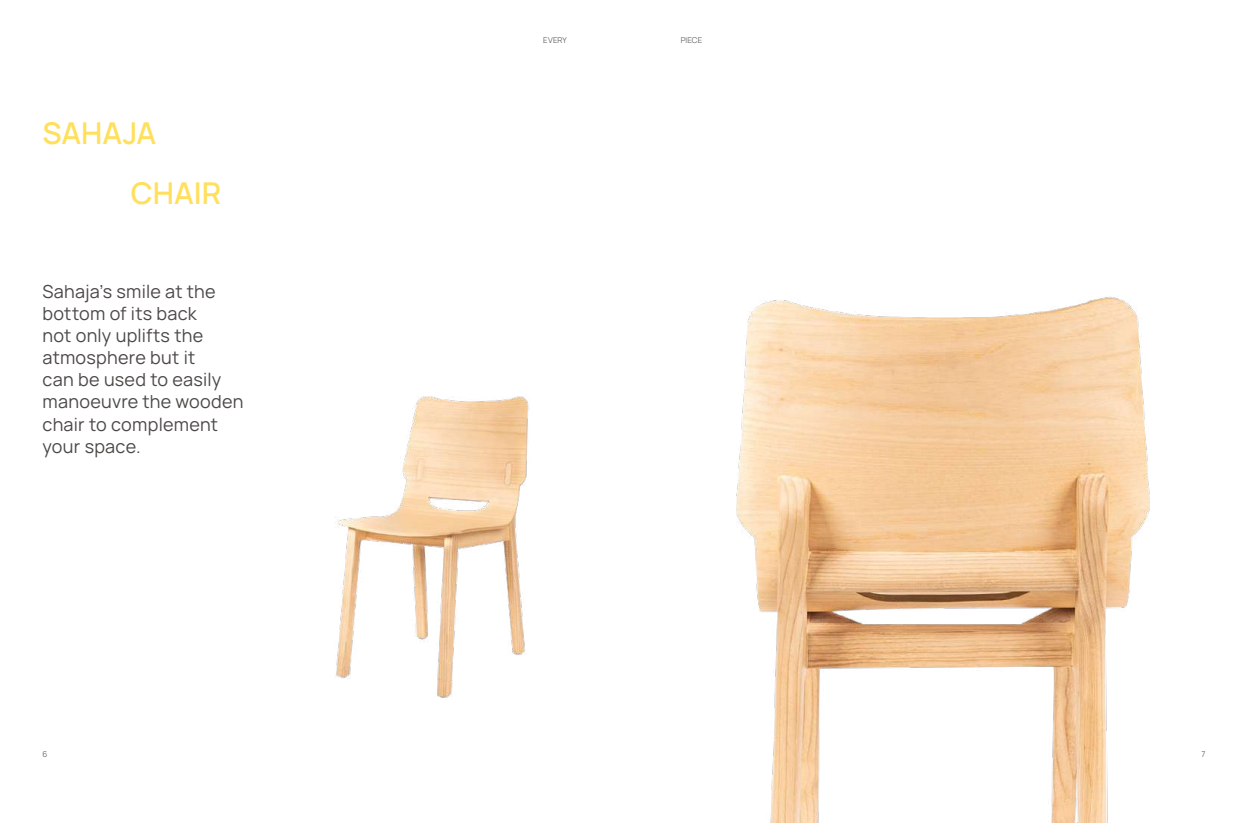
<style>
.page{position:relative;width:1248px;height:823px;background:#fff}
.page>*{position:absolute;margin:0;border:0;box-sizing:border-box;transform-origin:0 0}
.t1{font:600 30px/59.3px "Manrope";color:#ffe05c}
.t2{font:18px/22px "Manrope";letter-spacing:.01em;color:#4b4846}
.t3{font:300 8px "Manrope";letter-spacing:.015em;color:#4b4846}
</style>
<div class="page">
<img style="left:736px;top:296px;width:413px;height:526px">
<img style="left:335px;top:396px;width:194px;height:302px">
<h1 class="t1" style="left:131px;top:104px;width:92px;text-indent:-88px">SAHAJA<br>CHAIR</h1>
<p class="t2" style="left:43px;top:281px;width:202px">Sahaja’s smile at the bottom of its back<br>not only uplifts the atmosphere but it<br>can be used to easily manoeuvre the wooden chair to complement your space.</p>
<p class="t3" style="left:543px;top:35px;width:25px">EVERY</p>
<p class="t3" style="left:680px;top:35px;width:23px">PIECE</p>
<p class="t3" style="left:43px;top:748px;width:6px">6</p>
<p class="t3" style="left:1201px;top:748px;width:5px">7</p>
</div>
